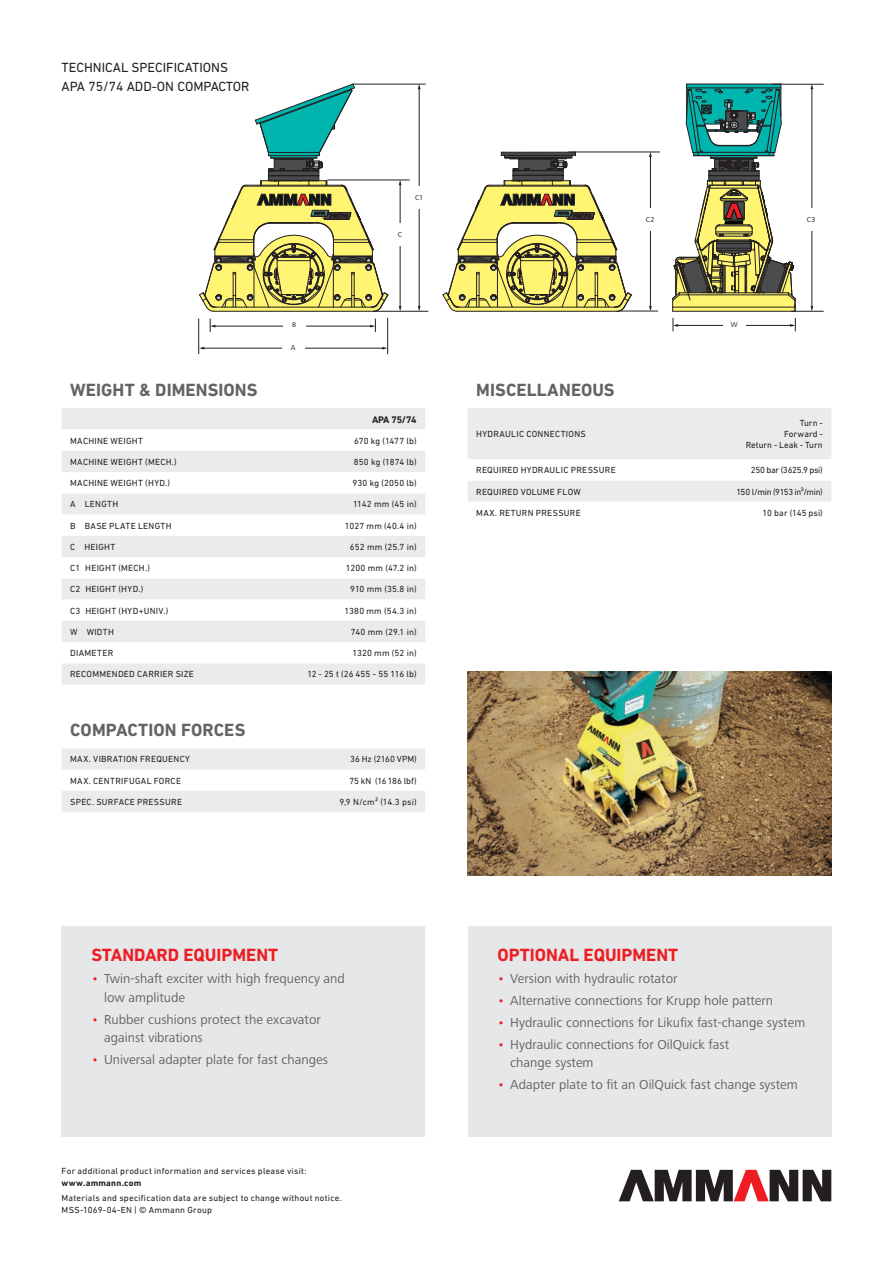
<style>
.page{position:relative;width:893px;height:1263px;background:#fff}
.page>*{position:absolute;margin:0;border:0;box-sizing:border-box;transform-origin:0 0}
.t1{font:700 18px "DIN Next LT Pro";letter-spacing:.005em;color:#636366}
.t2{font:700 18px "DIN Next LT Pro";color:#ee1d23}
.t3{font:13.5px/18.8px "Frutiger Next LTW1 G";color:#636366}
.t4{font:13.5px/18.8px "DIN Next LT Pro";color:#231f20}
.t5{font:700 9.75px "DIN Next LT Pro";letter-spacing:-.02em;color:#231f20}
.t6{font:9px/12px "DIN Next LT Pro";letter-spacing:.03em;color:#231f20}
.t7{font:9px/11.2px "DIN Next LT Pro";color:#231f20;text-align:right}
.t8{font:9px "DIN Next LT Pro";letter-spacing:-.025em;color:#231f20}
.t9{font:9px "DIN Next LT Pro";letter-spacing:-.02em;color:#231f20}
.t10{font:700 9px "DIN Next LT Pro";letter-spacing:.025em;color:#231f20}
.t11{font:9px "DIN Next LT Pro";letter-spacing:.005em;color:#231f20}
.t12{font:9px "DIN Next LT Pro";letter-spacing:.01em;color:#231f20}
.t13{font:7.5px "Frutiger Next LTW1 G";color:#231f20}
.t14{font:6.75px "Frutiger Next LTW1 G";color:#231f20;scale:1.1 1}
.s1{color:#ee1d23}
</style>
<div class="page">
<svg style="left:619px;top:1170px;width:212px;height:31px"></svg>
<div style="left:62px;top:926px;width:363px;height:211px;background:#e5e7e8"></div>
<div style="left:468px;top:926px;width:363px;height:211px;background:#e5e7e8"></div>
<hr style="left:673px;top:311px;width:122px;height:1px;background:#231f20">
<hr style="left:214px;top:311px;width:160px;height:1px;background:#231f20">
<svg style="left:672px;top:84px;width:124px;height:227px"></svg>
<svg style="left:199px;top:84px;width:189px;height:227px"></svg>
<hr style="left:457px;top:311px;width:160px;height:1px;background:#231f20">
<svg style="left:443px;top:152px;width:188px;height:159px"></svg>
<hr style="left:214px;top:326px;width:157px;height:1px;background:#231f20">
<svg style="left:210px;top:319px;width:5px;height:13px"></svg>
<svg style="left:370px;top:319px;width:6px;height:13px"></svg>
<hr style="left:677px;top:325px;width:114px;height:1px;background:#231f20">
<svg style="left:673px;top:318px;width:5px;height:13px"></svg>
<svg style="left:790px;top:318px;width:6px;height:13px"></svg>
<hr style="left:400px;top:184px;width:1px;height:123px;background:#231f20">
<hr style="left:374px;top:311px;width:54px;height:1px;background:#231f20">
<hr style="left:327px;top:180px;width:83px;height:1px;background:#231f20">
<div style="left:283px;top:322px;width:23px;height:7px;background:#fff"></div>
<div style="left:396px;top:223px;width:8px;height:23px;background:#fff"></div>
<hr style="left:203px;top:348px;width:180px;height:1px;background:#231f20">
<svg style="left:199px;top:347px;width:5px;height:3px"></svg>
<svg style="left:382px;top:347px;width:5px;height:3px"></svg>
<hr style="left:198px;top:319px;width:1px;height:35px;background:#231f20">
<hr style="left:387px;top:318px;width:1px;height:36px;background:#231f20">
<div style="left:282px;top:344px;width:23px;height:8px;background:#fff"></div>
<hr style="left:419px;top:88px;width:1px;height:219px;background:#231f20">
<svg style="left:418px;top:306px;width:3px;height:5px"></svg>
<hr style="left:353px;top:84px;width:73px;height:1px;background:#231f20">
<div style="left:415px;top:186px;width:8px;height:23px;background:#fff"></div>
<hr style="left:650px;top:156px;width:1px;height:151px;background:#231f20">
<svg style="left:649px;top:306px;width:3px;height:5px"></svg>
<hr style="left:619px;top:311px;width:39px;height:1px;background:#231f20">
<hr style="left:568px;top:152px;width:92px;height:1px;background:#231f20">
<div style="left:646px;top:208px;width:8px;height:23px;background:#fff"></div>
<hr style="left:812px;top:88px;width:1px;height:219px;background:#231f20">
<svg style="left:810px;top:306px;width:3px;height:5px"></svg>
<div style="left:807px;top:208px;width:8px;height:23px;background:#fff"></div>
<div style="left:723px;top:321px;width:23px;height:8px;background:#fff"></div>
<hr style="left:791px;top:311px;width:33px;height:1px;background:#231f20">
<hr style="left:772px;top:84px;width:52px;height:1px;background:#231f20">
<img style="left:468px;top:672px;width:363px;height:203px">
<div style="left:62px;top:408px;width:363px;height:277px;background:#eaecec"></div>
<svg style="left:62px;top:429px;width:363px;height:234px"></svg>
<svg style="left:62px;top:748px;width:363px;height:64px"></svg>
<svg style="left:468px;top:408px;width:363px;height:94px"></svg>
<h2 class="t4" style="left:62px;top:58px;width:189px">TECHNICAL SPECIFICATIONS<br>APA 75/74 ADD-ON COMPACTOR</h2>
<h1 class="t1" style="left:70px;top:379px;width:189px">WEIGHT &amp; DIMENSIONS</h1>
<p class="t14" style="left:292px;top:321px;width:5px">B</p>
<p class="t13" style="left:291px;top:343px;width:6px">A</p>
<p class="t13" style="left:398px;top:230px;width:6px">C</p>
<p class="t13" style="left:415px;top:193px;width:10px">C1</p>
<p class="t5" style="left:372px;top:413px;width:46px">APA 75/74</p>
<p class="t6" style="left:70px;top:434px;width:74px">MACHINE WEIGHT</p>
<p class="t6" style="left:354px;top:434px;width:64px">670 kg (1477 lb)</p>
<p class="t6" style="left:70px;top:456px;width:108px">MACHINE WEIGHT (MECH.)</p>
<p class="t6" style="left:354px;top:456px;width:64px">850 kg (1874 lb)</p>
<p class="t6" style="left:70px;top:477px;width:101px">MACHINE WEIGHT (HYD.)</p>
<p class="t6" style="left:352px;top:477px;width:66px">930 kg (2050 lb)</p>
<p class="t6" style="left:70px;top:498px;width:50px">A LENGTH</p>
<p class="t6" style="left:353px;top:498px;width:65px">1142 mm (45 in)</p>
<p class="t6" style="left:70px;top:519px;width:103px">B BASE PLATE LENGTH</p>
<p class="t6" style="left:345px;top:519px;width:73px">1027 mm (40.4 in)</p>
<p class="t6" style="left:70px;top:541px;width:47px">C HEIGHT</p>
<p class="t6" style="left:350px;top:541px;width:68px">652 mm (25.7 in)</p>
<p class="t6" style="left:70px;top:562px;width:81px">C1 HEIGHT (MECH.)</p>
<p class="t6" style="left:346px;top:562px;width:72px">1200 mm (47.2 in)</p>
<p class="t6" style="left:70px;top:583px;width:75px">C2 HEIGHT (HYD.)</p>
<p class="t6" style="left:350px;top:583px;width:68px">910 mm (35.8 in)</p>
<p class="t6" style="left:70px;top:604px;width:100px">C3 HEIGHT (HYD+UNIV.)</p>
<p class="t6" style="left:345px;top:604px;width:74px">1380 mm (54.3 in)</p>
<p class="t6" style="left:70px;top:626px;width:45px">W WIDTH</p>
<p class="t6" style="left:351px;top:626px;width:67px">740 mm (29.1 in)</p>
<p class="t6" style="left:70px;top:647px;width:45px">DIAMETER</p>
<p class="t6" style="left:352px;top:647px;width:66px">1320 mm (52 in)</p>
<p class="t6" style="left:70px;top:668px;width:125px">RECOMMENDED CARRIER SIZE</p>
<p class="t6" style="left:307px;top:668px;width:111px">12 - 25 t (26 455 - 55 116 lb)</p>
<h1 class="t1" style="left:70px;top:719px;width:177px">COMPACTION FORCES</h1>
<p class="t6" style="left:70px;top:753px;width:121px">MAX. VIBRATION FREQUENCY</p>
<p class="t11" style="left:350px;top:754px;width:68px">36 Hz (2160 VPM)</p>
<p class="t6" style="left:70px;top:774px;width:112px">MAX. CENTRIFUGAL FORCE</p>
<p class="t7" style="left:349px;top:775px;width:69px">75 kN (16186 lbf)</p>
<p class="t6" style="left:70px;top:796px;width:113px">SPEC. SURFACE PRESSURE</p>
<p class="t6" style="left:339px;top:796px;width:79px">9,9 N/cm² (14.3 psi)</p>
<p class="t13" style="left:646px;top:215px;width:10px">C2</p>
<p class="t13" style="left:807px;top:215px;width:10px">C3</p>
<p class="t13" style="left:731px;top:320px;width:8px">W</p>
<h1 class="t1" style="left:476px;top:379px;width:140px">MISCELLANEOUS</h1>
<p class="t6" style="left:476px;top:428px;width:111px">HYDRAULIC CONNECTIONS</p>
<p class="t7" style="left:746px;top:417px;width:79px">Turn -<br>Forward -<br>Return - Leak - Turn</p>
<p class="t6" style="left:476px;top:464px;width:141px">REQUIRED HYDRAULIC PRESSURE</p>
<p class="t9" style="left:751px;top:465px;width:73px">250 bar (3625.9 psi)</p>
<p class="t6" style="left:476px;top:485px;width:106px">REQUIRED VOLUME FLOW</p>
<p class="t8" style="left:736px;top:486px;width:88px">150 l/min (9153 in³/min)</p>
<p class="t6" style="left:476px;top:507px;width:106px">MAX. RETURN PRESSURE</p>
<p class="t12" style="left:762px;top:507px;width:62px">10 bar (145 psi)</p>
<h1 class="t2" style="left:91px;top:944px;width:188px">STANDARD EQUIPMENT</h1>
<h2 class="t3" style="left:104px;top:969px;width:242px;text-indent:-13px"><span class="s1">•</span> Twin-shaft exciter with high frequency and low amplitude</h2>
<h2 class="t3" style="left:104px;top:1010px;width:218px;text-indent:-13px"><span class="s1">•</span> Rubber cushions protect the excavator against vibrations</h2>
<h2 class="t3" style="left:91px;top:1051px;width:238px"><span class="s1">•</span> Universal adapter plate for fast changes</h2>
<p class="t6" style="left:62px;top:1165px;width:246px">For additional product information and services please visit:</p>
<p class="t10" style="left:62px;top:1178px;width:81px">www.ammann.com</p>
<p class="t6" style="left:62px;top:1192px;width:282px">Materials and specification data are subject to change without notice.<br>MSS-1069-04-EN | © Ammann Group</p>
<h1 class="t2" style="left:497px;top:944px;width:182px">OPTIONAL EQUIPMENT</h1>
<h2 class="t3" style="left:497px;top:969px;width:182px"><span class="s1">•</span> Version with hydraulic rotator</h2>
<h2 class="t3" style="left:497px;top:991px;width:277px"><span class="s1">•</span> Alternative connections for Krupp hole pattern</h2>
<h2 class="t3" style="left:497px;top:1013px;width:309px"><span class="s1">•</span> Hydraulic connections for Likufix fast-change system</h2>
<h2 class="t3" style="left:510px;top:1035px;width:220px;text-indent:-13px"><span class="s1">•</span> Hydraulic connections for OilQuick fast change system</h2>
<h2 class="t3" style="left:497px;top:1076px;width:302px"><span class="s1">•</span> Adapter plate to fit an OilQuick fast change system</h2>
</div>
